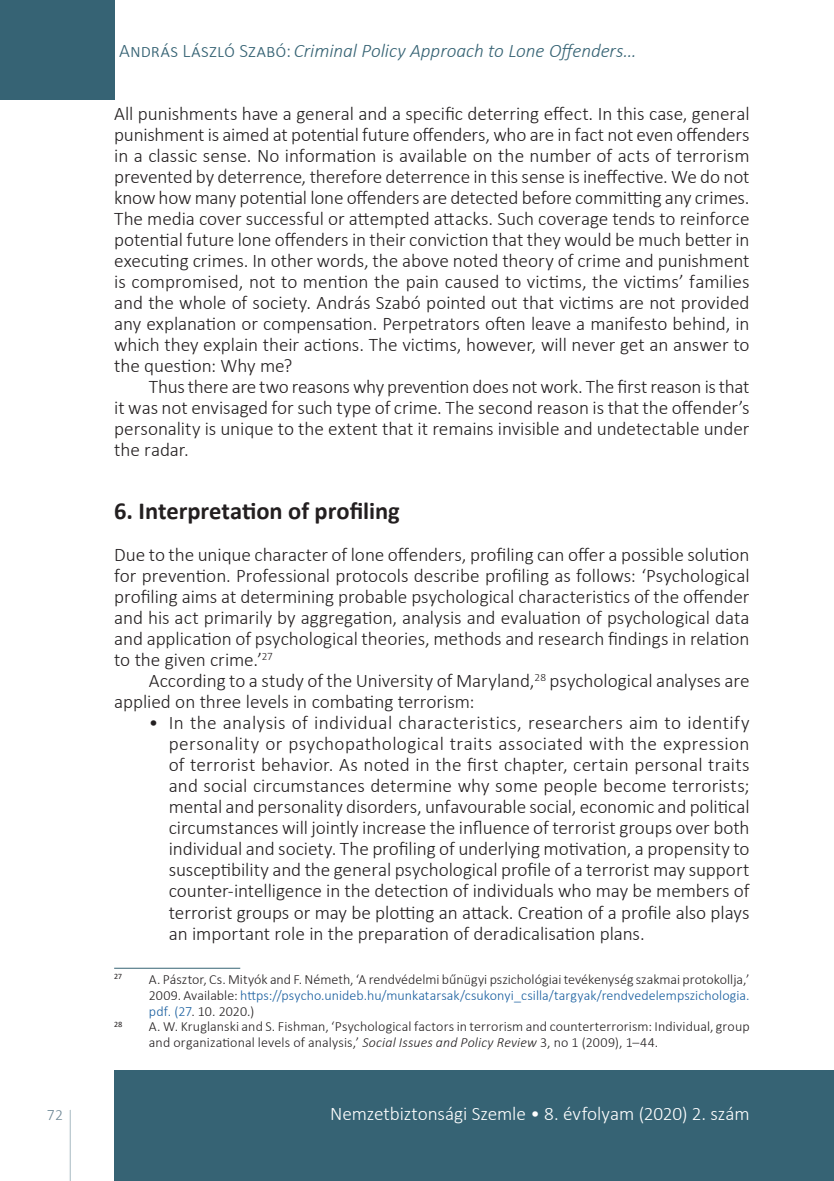
<style>
.page{position:relative;width:834px;height:1181px;background:#fff}
.page>*{position:absolute;margin:0;border:0;box-sizing:border-box;transform-origin:0 0}
.Head_1{font:700 24.5px "Calibri";color:#231f20}
.Body___SB_3_mm{font:300 19.25px/21px "Calibri";letter-spacing:-.005em;color:#231f20;text-align:justify}
.Body___1st{font:300 19.25px/21px "Calibri";letter-spacing:-.005em;color:#231f20;text-align:justify}
.Body{font:300 19.25px/21px "Calibri";letter-spacing:-.005em;color:#231f20;text-align:justify}
.t1{font:italic 300 19.25px "Calibri";letter-spacing:-.005em;color:#366374}
.t2{font:300 19.25px "Calibri";letter-spacing:-.005em;color:#fff}
.t3{font:300 15.75px "Calibri";color:#6c8694}
.Footnote_text{font:300 14px/15.8px "Calibri";letter-spacing:.005em;color:#231f20;text-align:justify}
.Footnote_text-2{font:8.22px "Calibri";color:#231f20}
.s1{font-style:normal}
.s2{color:#175d9e}
.s3{font-style:italic}
</style>
<div class="page">
<svg style="left:69px;top:1110px;width:2px;height:71px"></svg>
<div style="left:0;top:0;width:114px;height:99px;background:#366374"></div>
<div style="left:114px;top:1070px;width:719px;height:111px;background:#366374"></div>
<hr style="left:833px;top:1070px;width:1px;height:111px;background:#366374">
<hr style="left:114px;top:968px;width:126px;height:1px;background:#366374">
<p class="t1" style="left:119px;top:39px;width:519px"><span class="s1">András László Szabó:</span> Criminal Policy Approach to Lone Offenders…</p>
<p class="Body___SB_3_mm" style="left:114px;top:103px;width:636px">All punishments have a general and a specific deterring effect. In this case, general punishment is aimed at potential future offenders, who are in fact not even offenders in a classic sense. No information is available on the number of acts of terrorism prevented by deterrence, therefore deterrence in this sense is ineffective. We do not know how many potential lone offenders are detected before committing any crimes.<br>The media cover successful or attempted attacks. Such coverage tends to reinforce potential future lone offenders in their conviction that they would be much better in executing crimes. In other words, the above noted theory of crime and punishment is compromised, not to mention the pain caused to victims, the victims’ families and the whole of society. András Szabó pointed out that victims are not provided any explanation or compensation. Perpetrators often leave a manifesto behind, in which they explain their actions. The victims, however, will never get an answer to the question: Why me?</p>
<p class="Body" style="left:114px;top:376px;width:636px;text-indent:35px">Thus there are two reasons why prevention does not work. The first reason is that it was not envisaged for such type of crime. The second reason is that the offender’s personality is unique to the extent that it remains invisible and undetectable under the radar.</p>
<p class="Head_1" style="left:114px;top:494px;width:287px">6. Interpretation of profiling</p>
<p class="Body___1st" style="left:114px;top:544px;width:636px">Due to the unique character of lone offenders, profiling can offer a possible solution for prevention. Professional protocols describe profiling as follows: ‘Psychological profiling aims at determining probable psychological characteristics of the offender and his act primarily by aggregation, analysis and evaluation of psychological data and application of psychological theories, methods and research findings in relation to the given crime.’<sup>27</sup></p>
<p class="Body" style="left:114px;top:670px;width:636px;text-indent:35px">According to a study of the University of Maryland,<sup>28</sup> psychological analyses are applied on three levels in combating terrorism:</p>
<p class="Body___SB_3_mm" style="left:169px;top:712px;width:582px;text-indent:-20px">• In the analysis of individual characteristics, researchers aim to identify personality or psychopathological traits associated with the expression of terrorist behavior. As noted in the first chapter, certain personal traits and social circumstances determine why some people become terrorists; mental and personality disorders, unfavourable social, economic and political circumstances will jointly increase the influence of terrorist groups over both individual and society. The profiling of underlying motivation, a propensity to susceptibility and the general psychological profile of a terrorist may support counter-intelligence in the detection of individuals who may be members of terrorist groups or may be plotting an attack. Creation of a profile also plays an important role in the preparation of deradicalisation plans.</p>
<p class="Footnote_text-2" style="left:114px;top:971px;width:9px">27</p>
<p class="Footnote_text" style="left:149px;top:971px;width:602px">A. Pásztor, Cs. Mityók and F. Németh, ‘A rendvédelmi bűnügyi pszichológiai tevékenység szakmai protokollja,’ 2009. Available: <span class="s2">https://psycho.unideb.hu/munkatarsak/csukonyi_csilla/targyak/rendvedelempszichologia. pdf. (27</span>. 10. 2020.)</p>
<p class="Footnote_text-2" style="left:114px;top:1018px;width:10px">28</p>
<p class="Footnote_text" style="left:149px;top:1018px;width:602px">A. W. Kruglanski and S. Fishman, ‘Psychological factors in terrorism and counterterrorism: Individual, group and organizational levels of analysis,’ <span class="s3">Social Issues and Policy Review</span> 3, no 1 (2009), 1–44.</p>
<p class="t3" style="left:47px;top:1105px;width:18px">72</p>
<p class="t2" style="left:330px;top:1102px;width:421px">Nemzetbiztonsági Szemle • 8. évfolyam (2020) 2. szám</p>
</div>
